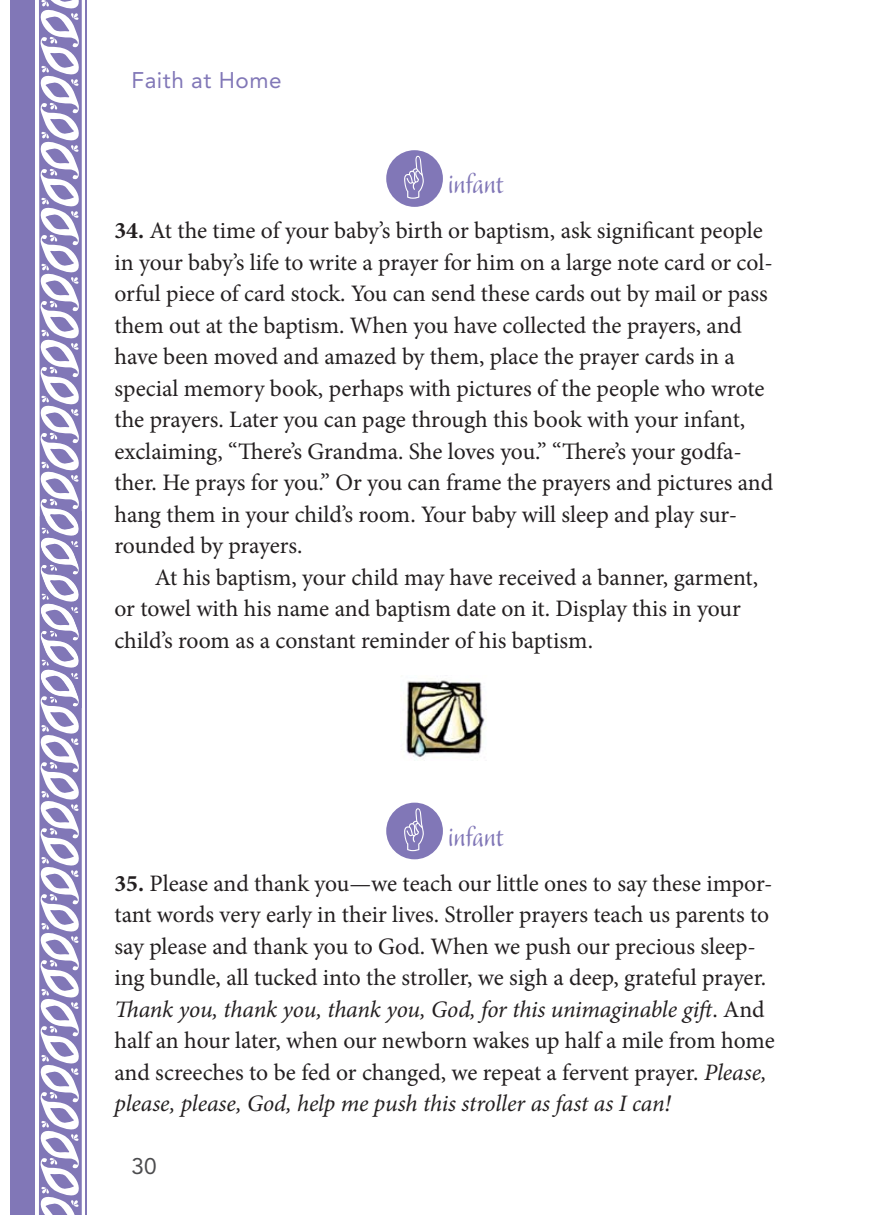
<style>
.page{position:relative;width:891px;height:1215px;background:#fff}
.page>*{position:absolute;margin:0;border:0;box-sizing:border-box;transform-origin:0 0}
.t1{font:31.5px "Balzano";letter-spacing:.015em;color:#8177b7}
.t2{font:23.62px/31.5px "Minion Pro";color:#231f20}
.t3{font:22.5px "Avenir";letter-spacing:.025em;color:#8177b7}
.t4{font:22.5px "Avenir";color:#4c4c4e}
.s1{font-weight:700}
.s2{font-style:italic}
</style>
<div class="page">
<hr style="left:85px;top:0;width:2px;height:708px;background:#8177b7">
<hr style="left:33px;top:0;width:2px;height:708px;background:#8177b7">
<hr style="left:85px;top:708px;width:2px;height:507px;background:#8177b7">
<hr style="left:33px;top:708px;width:2px;height:507px;background:#8177b7">
<svg style="left:39px;top:0;width:43px;height:1215px"></svg>
<div style="left:10px;top:0;width:22px;height:1215px;background:#8177b7"></div>
<div style="left:386px;top:150px;width:57px;height:57px;background:#8177b7;border-radius:50%"></div>
<svg style="left:404px;top:156px;width:20px;height:43px"></svg>
<img style="left:405px;top:678px;width:81px;height:80px">
<div style="left:386px;top:803px;width:57px;height:56px;background:#8177b7;border-radius:50%"></div>
<svg style="left:404px;top:808px;width:20px;height:43px"></svg>
<p class="t3" style="left:132px;top:71px;width:152px">Faith at Home</p>
<h1 class="t1" style="left:448px;top:173px;width:57px">infant</h1>
<p class="t2" style="left:114px;top:217px;width:660px"><span class="s1">34.</span> At the time of your baby’s birth or baptism, ask significant people in your baby’s life to write a prayer for him on a large note card or col&shy;orful piece of card stock. You can send these cards out by mail or pass them out at the baptism. When you have collected the prayers, and have been moved and amazed by them, place the prayer cards in a special memory book, perhaps with pictures of the people who wrote the prayers. Later you can page through this book with your infant, exclaiming, “There’s Grandma. She loves you.” “There’s your godfa&shy;ther. He prays for you.” Or you can frame the prayers and pictures and hang them in your child’s room. Your baby will sleep and play sur&shy;rounded by prayers.</p>
<p class="t2" style="left:114px;top:563px;width:645px;text-indent:40px">At his baptism, your child may have received a banner, garment, or towel with his name and baptism date on it. Display this in your child’s room as a constant reminder of his baptism.</p>
<h1 class="t1" style="left:448px;top:826px;width:57px">infant</h1>
<p class="t2" style="left:114px;top:870px;width:662px"><span class="s1">35.</span> Please and thank you—we teach our little ones to say these impor&shy;tant words very early in their lives. Stroller prayers teach us parents to say please and thank you to God. When we push our precious sleep&shy;ing bundle, all tucked into the stroller, we sigh a deep, grateful prayer.<br><span class="s2">Thank you, thank you, thank you, God, for this unimaginable gift</span>. And half an hour later, when our newborn wakes up half a mile from home and screeches to be fed or changed, we repeat a fervent prayer. <span class="s2">Please, please, please, God, help me push this stroller as fast as I can!</span></p>
<p class="t4" style="left:132px;top:1157px;width:27px">30</p>
</div>
